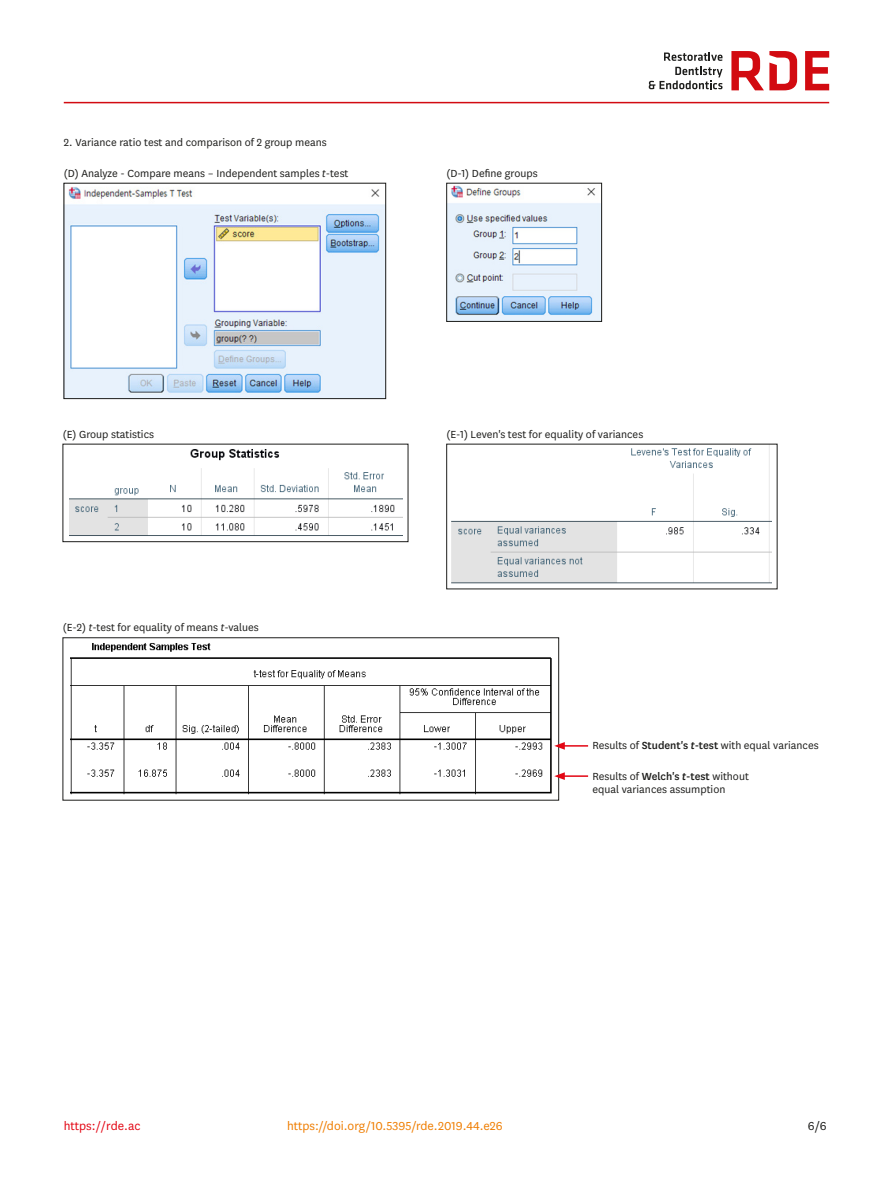
<style>
.page{position:relative;width:893px;height:1191px;background:#fff}
.page>*{position:absolute;margin:0;border:0;box-sizing:border-box;transform-origin:0 0}
.doi_running_footer{font:13.5px "National";color:#ef7d00}
.t1{font:13.5px "National";color:#e30614}
.t2{font:13.5px "National";color:#1d1d1b}
.table-wrap-foot_p_fi{font:12px/13.5px "National";color:#1d1d1b}
.s1{font-style:italic}
.s2{font-weight:500}
.s3{font-weight:500;font-style:italic}
</style>
<div class="page">
<hr style="left:64px;top:102px;width:765px;height:1px;background:#d20b11">
<svg style="left:649px;top:52px;width:73px;height:37px"></svg>
<svg style="left:805px;top:51px;width:24px;height:39px"></svg>
<svg style="left:731px;top:51px;width:66px;height:39px"></svg>
<img style="left:66px;top:187px;width:318px;height:210px">
<div style="left:64px;top:183px;width:322px;height:216px;border:1px solid #1d1d1b"></div>
<img style="left:69px;top:449px;width:333px;height:87px">
<div style="left:63px;top:444px;width:345px;height:98px;border:1px solid #1d1d1b"></div>
<img style="left:70px;top:643px;width:482px;height:152px">
<div style="left:63px;top:637px;width:496px;height:163px;border:1px solid #1d1d1b"></div>
<img style="left:448px;top:185px;width:152px;height:134px">
<div style="left:446px;top:183px;width:156px;height:138px;border:1px solid #1d1d1b"></div>
<img style="left:451px;top:446px;width:321px;height:138px">
<svg style="left:554px;top:742px;width:33px;height:7px"></svg>
<hr style="left:562px;top:775px;width:25px;height:2px;background:#e30614">
<svg style="left:554px;top:772px;width:11px;height:8px"></svg>
<p class="table-wrap-foot_p_fi" style="left:64px;top:135px;width:265px">2. Variance ratio test and comparison of 2 group means</p>
<p class="table-wrap-foot_p_fi" style="left:64px;top:166px;width:286px">(D) Analyze - Compare means – Independent samples <span class="s1">t</span>-test</p>
<p class="table-wrap-foot_p_fi" style="left:446px;top:166px;width:93px">(D-1) Define groups</p>
<p class="table-wrap-foot_p_fi" style="left:63px;top:426px;width:93px">(E) Group statistics</p>
<p class="table-wrap-foot_p_fi" style="left:63px;top:620px;width:198px">(E-2) <span class="s1">t</span>-test for equality of means <span class="s1">t</span>-values</p>
<p class="table-wrap-foot_p_fi" style="left:446px;top:426px;width:198px">(E-1) Leven's test for equality of variances</p>
<p class="table-wrap-foot_p_fi" style="left:592px;top:738px;width:228px">Results of <span class="s2">Student's</span> <span class="s3">t</span><span class="s2">-test</span> with equal variances</p>
<p class="table-wrap-foot_p_fi" style="left:592px;top:768px;width:158px">Results of <span class="s2">Welch's</span> <span class="s3">t</span><span class="s2">-test</span> without equal variances assumption</p>
<p class="t1" style="left:64px;top:1116px;width:78px">https://rde.ac</p>
<p class="doi_running_footer" style="left:287px;top:1116px;width:217px">https://doi.org/10.5395/rde.2019.44.e26</p>
<p class="t2" style="left:808px;top:1116px;width:20px">6/6</p>
</div>
